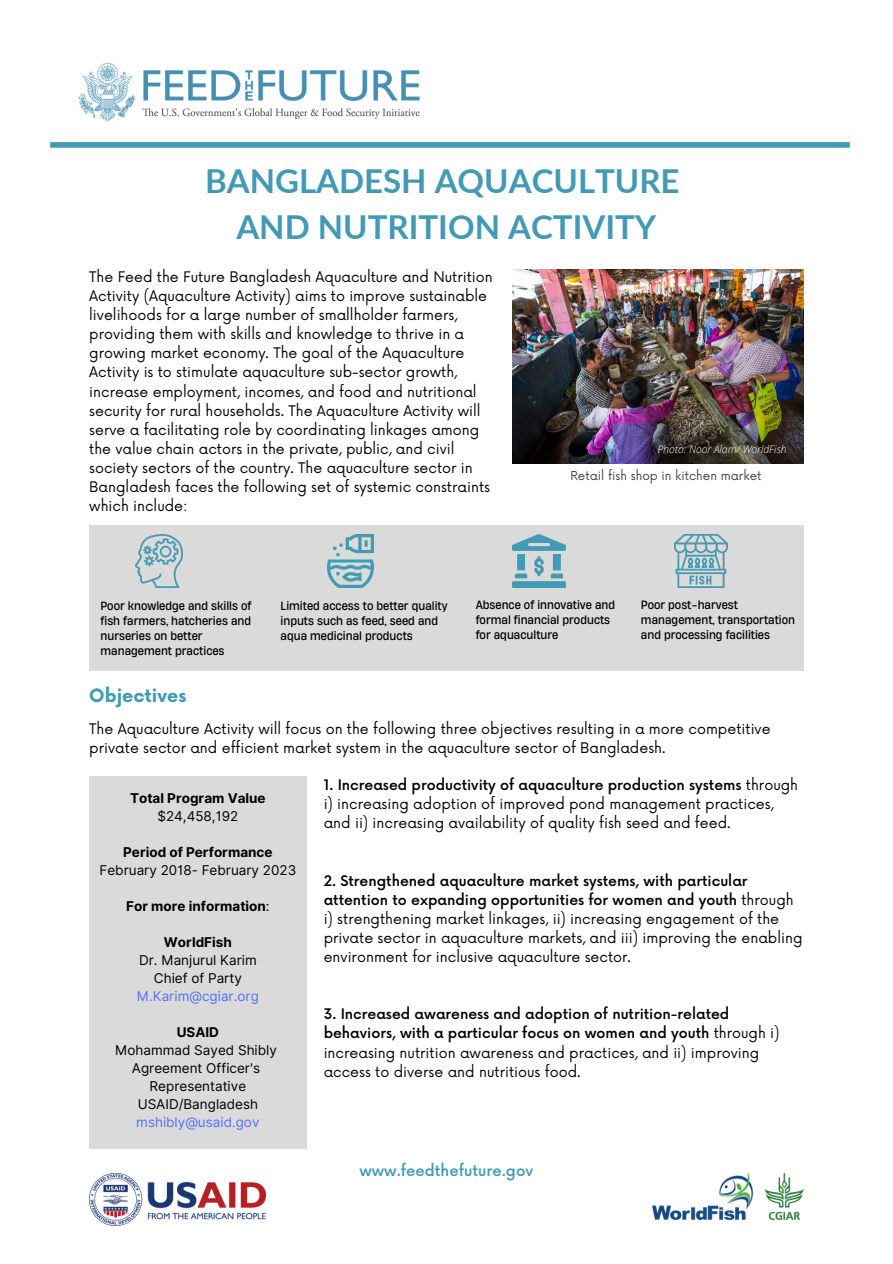
<style>
.page{position:relative;width:893px;height:1264px;background:#fff}
.page>*{position:absolute;margin:0;border:0;box-sizing:border-box;transform-origin:0 0}
.t1{font:700 33px/46px "Lato";color:#439ab5;text-align:center}
.t2{font:700 18px "Now";color:#439ab5}
.t3{font:500 15px "Now";color:#439ab5}
.t4{font:14.25px/19px "Now";color:#000}
.t5{font:13.5px/18px "Inter";color:#000;text-align:center}
.t6{font:700 13.5px "Inter";color:#000}
.t7{font:13.5px "Inter";color:#5271ff}
.t8{font:12px "Now";color:#414141}
.t9{font:11.25px/15px "Heading Now 64";color:#000}
.t10{font:italic 300 10.5px "Open Sans";color:#fff}
.s1{font-weight:500}
.s2{font-weight:400}
</style>
<div class="page">
<img style="left:89px;top:1173px;width:177px;height:52px">
<div style="left:50px;top:142px;width:799px;height:6px;background:#439ab5"></div>
<img style="left:50px;top:62px;width:400px;height:83px">
<img style="left:512px;top:270px;width:291px;height:193px">
<div style="left:89px;top:776px;width:217px;height:372px;background:#dbdada"></div>
<div style="left:89px;top:525px;width:714px;height:145px;background:#dbdada"></div>
<img style="left:327px;top:535px;width:46px;height:52px">
<img style="left:513px;top:534px;width:52px;height:53px">
<img style="left:674px;top:534px;width:53px;height:53px">
<img style="left:135px;top:535px;width:47px;height:52px">
<img style="left:652px;top:1173px;width:151px;height:46px">
<h1 class="t1" style="left:205px;top:157px;width:476px">BANGLADESH AQUACULTURE<br>AND NUTRITION ACTIVITY</h1>
<p class="t4" style="left:89px;top:268px;width:405px">The Feed the Future Bangladesh Aquaculture and Nutrition Activity (Aquaculture Activity) aims to improve sustainable livelihoods for a large number of smallholder farmers, providing them with skills and knowledge to thrive in a growing market economy. The goal of the Aquaculture Activity is to stimulate aquaculture sub-sector growth, increase employment, incomes, and food and nutritional security for rural households. The Aquaculture Activity will serve a facilitating role by coordinating linkages among the value chain actors in the private, public, and civil society sectors of the country. The aquaculture sector in Bangladesh faces the following set of systemic constraints which include:</p>
<p class="t10" style="left:657px;top:441px;width:131px">Photo: Noor Alam/ WorldFish</p>
<p class="t8" style="left:570px;top:469px;width:192px">Retail fish shop in kitchen market</p>
<p class="t9" style="left:100px;top:598px;width:152px">Poor knowledge and skills of fish farmers, hatcheries and nurseries on better management practices</p>
<p class="t9" style="left:280px;top:598px;width:169px">Limited access to better quality inputs such as feed, seed and aqua medicinal products</p>
<p class="t9" style="left:475px;top:597px;width:141px">Absence of innovative and formal financial products for aquaculture</p>
<p class="t9" style="left:641px;top:597px;width:156px">Poor post-harvest management, transportation and processing facilities</p>
<p class="t2" style="left:89px;top:685px;width:98px">Objectives</p>
<p class="t4" style="left:89px;top:720px;width:682px">The Aquaculture Activity will focus on the following three objectives resulting in a more competitive private sector and efficient market system in the aquaculture sector of Bangladesh.</p>
<p class="t4" style="left:323px;top:776px;width:476px"><span class="s1">1. Increased productivity of aquaculture production systems</span> through i) increasing adoption of improved pond management practices, and ii) increasing availability of quality fish seed and feed.</p>
<p class="t6" style="left:130px;top:790px;width:137px">Total Program Value</p>
<p class="t5" style="left:157px;top:807px;width:82px">$24,458,192</p>
<p class="t6" style="left:123px;top:844px;width:151px">Period of Performance</p>
<p class="t5" style="left:99px;top:861px;width:198px">February 2018- February 2023</p>
<p class="t6" style="left:126px;top:898px;width:145px">For more information<span class="s2">:</span></p>
<p class="t6" style="left:164px;top:934px;width:69px">WorldFish</p>
<p class="t5" style="left:139px;top:951px;width:119px">Dr. Manjurul Karim<br>Chief of Party</p>
<p class="t7" style="left:137px;top:988px;width:124px">M.Karim@cgiar.org</p>
<p class="t6" style="left:177px;top:1024px;width:44px">USAID</p>
<p class="t5" style="left:115px;top:1041px;width:163px">Mohammad Sayed Shibly<br>Agreement Officer's<br>Representative<br>USAID/Bangladesh</p>
<p class="t7" style="left:136px;top:1114px;width:125px">mshibly@usaid.gov</p>
<p class="t4" style="left:323px;top:871px;width:480px"><span class="s1">2. Strengthened aquaculture market systems, with particular attention to expanding opportunities for women and youth</span> through i) strengthening market linkages, ii) increasing engagement of the private sector in aquaculture markets, and iii) improving the enabling environment for inclusive aquaculture sector.</p>
<p class="t4" style="left:323px;top:1005px;width:457px"><span class="s1">3. Increased awareness and adoption of nutrition-related behaviors, with a particular focus on women and youth</span> through i) increasing nutrition awareness and practices, and ii) improving access to diverse and nutritious food.</p>
<p class="t3" style="left:359px;top:1162px;width:175px">www.feedthefuture.gov</p>
</div>
